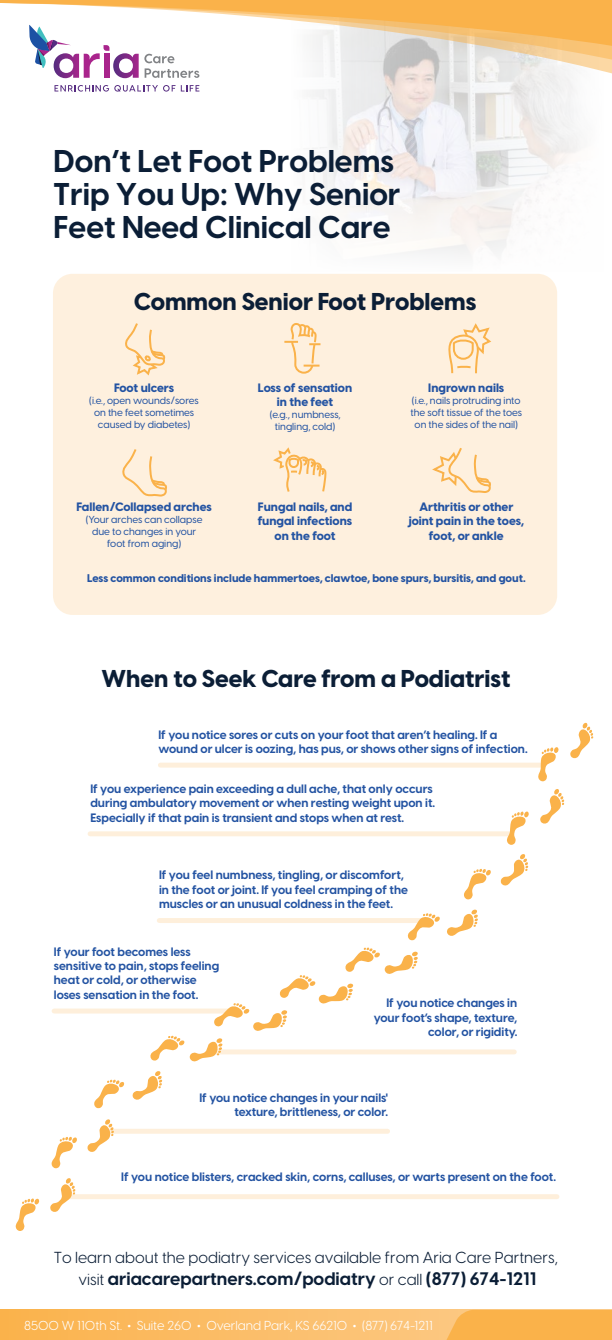
<style>
.page{position:relative;width:612px;height:1340px;background:#fff}
.page>*{position:absolute;margin:0;border:0;box-sizing:border-box;transform-origin:0 0}
.t1{font:700 31px/33px "Visby CF";color:#0b1e36}
.t2{font:800 24px "Visby CF";color:#0b1e36}
.t3{font:700 17.9px "Visby CF";color:#0b1e36}
.t4{font:15.7px "Visby CF";color:#0b1e36}
.t5{font:12.8px "Visby CF";color:#fff}
.t6{font:700 12px/14.4px "Visby CF";color:#2353a2}
.t7{font:800 12px/14.4px "Visby CF";color:#2353a2;text-align:center}
.t8{font:800 11px "Visby CF";color:#2353a2}
.t9{font:500 10px/12px "Visby CF";color:#2353a2;text-align:center}
.s1{font-weight:400;font-size:15.7px}
.s2{font-weight:800}
</style>
<div class="page">
<svg style="left:0;top:1309px;width:444px;height:30px;background:#fbbc65"></svg>
<svg style="left:444px;top:1309px;width:168px;height:30px;background:#fab44f"></svg>
<svg style="left:310px;top:78px;width:246px;height:208px"></svg>
<svg style="left:346px;top:78px;width:234px;height:73px"></svg>
<svg style="left:310px;top:151px;width:267px;height:129px"></svg>
<svg style="left:55px;top:85px;width:144px;height:7px"></svg>
<svg style="left:0;top:2px;width:612px;height:76px"></svg>
<hr style="left:0;top:0;width:612px;height:2px;background:#fab24a">
<svg style="left:570px;top:722px;width:23px;height:36px"></svg>
<svg style="left:538px;top:747px;width:21px;height:34px"></svg>
<svg style="left:540px;top:789px;width:24px;height:35px"></svg>
<svg style="left:506px;top:811px;width:23px;height:33px"></svg>
<svg style="left:501px;top:854px;width:27px;height:32px"></svg>
<svg style="left:464px;top:868px;width:27px;height:31px"></svg>
<svg style="left:447px;top:909px;width:31px;height:27px"></svg>
<svg style="left:407px;top:913px;width:33px;height:27px"></svg>
<svg style="left:150px;top:947px;width:268px;height:114px"></svg>
<svg style="left:132px;top:1071px;width:30px;height:29px"></svg>
<svg style="left:94px;top:1079px;width:30px;height:29px"></svg>
<svg style="left:87px;top:1119px;width:27px;height:33px"></svg>
<svg style="left:51px;top:1136px;width:26px;height:32px"></svg>
<svg style="left:50px;top:1178px;width:26px;height:34px"></svg>
<svg style="left:15px;top:1198px;width:24px;height:32px"></svg>
<div style="left:160px;top:762px;width:381px;height:5px;background:#feefdb"></div>
<div style="left:159px;top:917px;width:263px;height:5px;background:#feefdb"></div>
<div style="left:54px;top:1008px;width:180px;height:5px;background:#feefdb"></div>
<div style="left:214px;top:1049px;width:300px;height:5px;background:#feefdb"></div>
<div style="left:105px;top:1128px;width:283px;height:5px;background:#feefdb"></div>
<div style="left:65px;top:1193px;width:492px;height:5px;background:#feefdb"></div>
<div style="left:90px;top:831px;width:420px;height:5px;background:#feefdb"></div>
<div style="left:53px;top:274px;width:504px;height:341px;background:#fef0de;border-radius:19px"></div>
<svg style="left:125px;top:323px;width:41px;height:53px"></svg>
<svg style="left:284px;top:323px;width:36px;height:51px"></svg>
<svg style="left:448px;top:323px;width:43px;height:51px"></svg>
<svg style="left:123px;top:449px;width:44px;height:48px"></svg>
<svg style="left:273px;top:447px;width:54px;height:45px"></svg>
<svg style="left:432px;top:448px;width:59px;height:45px"></svg>
<h1 class="t1" style="left:54px;top:142px;width:349px">Don’t Let Foot Problems<br>Trip You Up: Why Senior<br>Feet Need Clinical Care</h1>
<h2 class="t2" style="left:134px;top:283px;width:344px">Common Senior Foot Problems</h2>
<p class="t7" style="left:114px;top:379px;width:62px">Foot ulcers</p>
<p class="t9" style="left:89px;top:393px;width:111px">(i.e., open wounds/sores on the feet sometimes caused by diabetes)</p>
<p class="t7" style="left:258px;top:379px;width:96px">Loss of sensation in the feet</p>
<p class="t9" style="left:270px;top:407px;width:72px">(e.g., numbness, tingling, cold)</p>
<p class="t7" style="left:428px;top:379px;width:78px">Ingrown nails</p>
<p class="t9" style="left:410px;top:393px;width:113px">(i.e., nails protruding into the soft tissue of the toes on the sides of the nail)</p>
<p class="t7" style="left:76px;top:498px;width:137px">Fallen/Collapsed arches</p>
<p class="t9" style="left:86px;top:512px;width:118px">(Your arches can collapse due to changes in your foot from aging)</p>
<p class="t8" style="left:87px;top:569px;width:440px">Less common conditions include hammertoes, clawtoe, bone spurs, bursitis, and gout.</p>
<p class="t7" style="left:258px;top:498px;width:96px">Fungal nails, and fungal infections on the foot</p>
<p class="t7" style="left:409px;top:498px;width:117px">Arthritis or other joint pain in the toes, foot, or ankle</p>
<h2 class="t2" style="left:102px;top:659px;width:410px">When to Seek Care from a Podiatrist</h2>
<p class="t6" style="left:158px;top:726px;width:371px">If you notice sores or cuts on your foot that aren’t healing. If a wound or ulcer is oozing, has pus, or shows other signs of infection.</p>
<p class="t6" style="left:90px;top:780px;width:346px">If you experience pain exceeding a dull ache, that only occurs during ambulatory movement or when resting weight upon it.<br>Especially if that pain is transient and stops when at rest.</p>
<p class="t6" style="left:159px;top:867px;width:251px">If you feel numbness, tingling, or discomfort, in the foot or joint. If you feel cramping of the muscles or an unusual coldness in the feet.</p>
<p class="t6" style="left:54px;top:943px;width:167px">If your foot becomes less sensitive to pain, stops feeling heat or cold, or otherwise loses sensation in the foot.</p>
<p class="t6" style="left:374px;top:994px;width:145px;text-align:right">If you notice changes in your foot’s shape, texture, color, or rigidity.</p>
<p class="t6" style="left:199px;top:1089px;width:190px;text-align:right">If you notice changes in your nails' texture, brittleness, or color.</p>
<p class="t6" style="left:121px;top:1168px;width:436px">If you notice blisters, cracked skin, corns, calluses, or warts present on the foot.</p>
<h3 class="t4" style="left:54px;top:1245px;width:506px">To learn about the podiatry services available from Aria Care Partners,</h3>
<h3 class="t3" style="left:78px;top:1264px;width:460px"><span class="s1">visit</span> ariacarepartners.com/podiatry <span class="s1">or call</span> (877) 674-1211</h3>
<p class="t5" style="left:24px;top:1315px;width:410px">8500 W 110th St. <span class="s2">•</span> Suite 260 <span class="s2">•</span> Overland Park, KS 66210 <span class="s2">•</span> (877) 674-1211</p>
</div>
